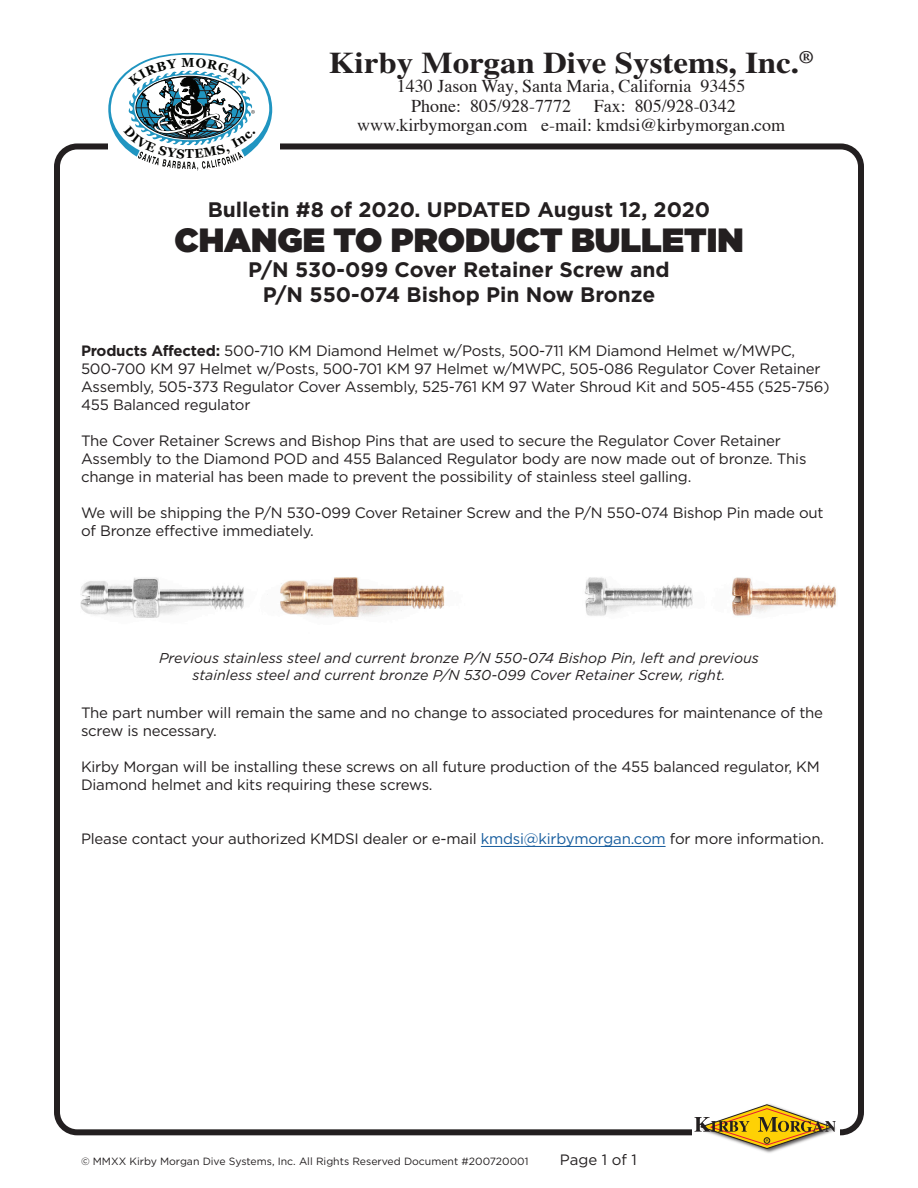
<style>
.page{position:relative;width:918px;height:1188px;background:#fff}
.page>*{position:absolute;margin:0;border:0;box-sizing:border-box;transform-origin:0 0}
.t1{font:900 33.6px "Gotham HTF";color:#231f20}
.t2{font:700 30px "Times LT Std";color:#231f20;scale:1.1 1}
.Title__Small{font:700 21px/25.2px "Gotham HTF";color:#231f20;text-align:center}
.t3{font:18px/19.5px "Times";color:#231f20}
.Body_Text{font:15px/18px "Gotham HTF";letter-spacing:-.015em;color:#231f20}
.t4{font:italic 14.25px/17.1px "Gotham HTF";color:#231f20;text-align:center}
.t5{font:10.5px "Gotham HTF";color:#231f20}
.s1{font-weight:700}
.s2{color:#175d9e}
</style>
<div class="page">
<div style="left:54px;top:143px;width:810px;height:992px;border:6px solid #231f20;border-radius:20px"></div>
<div style="left:108px;top:52px;width:172px;height:118px;background:#fff"></div>
<img style="left:757px;top:1128px;width:83px;height:25px">
<svg style="left:694px;top:1104px;width:142px;height:45px"></svg>
<hr style="left:481px;top:846px;width:185px;height:1px;background:#175d9e">
<img style="left:80px;top:577px;width:756px;height:41px">
<svg style="left:108px;top:53px;width:164px;height:117px"></svg>
<h2 class="t2" style="left:329px;top:45px;width:442px">Kirby Morgan Dive Systems, Inc.<sup>®</sup></h2>
<p class="t3" style="left:411px;top:75px;width:336px;text-indent:-14px">1430 Jason Way, Santa Maria, California 93455<br>Phone: 805/928-7772</p>
<p class="t3" style="left:357px;top:95px;width:430px;text-indent:237px">Fax: 805/928-0342 www.kirbymorgan.com e-mail: kmdsi@kirbymorgan.com</p>
<p class="Title__Small" style="left:208px;top:197px;width:504px">Bulletin #8 of 2020. UPDATED August 12, 2020</p>
<p class="t1" style="left:174px;top:220px;width:571px">CHANGE TO PRODUCT BULLETIN</p>
<p class="Title__Small" style="left:248px;top:256px;width:423px">P/N 530-099 Cover Retainer Screw and<br>P/N 550-074 Bishop Pin Now Bronze</p>
<p class="Body_Text" style="left:81px;top:342px;width:716px"><span class="s1">Products Affected:</span> 500-710 KM Diamond Helmet w/Posts, 500-711 KM Diamond Helmet w/MWPC,</p>
<p class="Body_Text" style="left:81px;top:360px;width:750px">500-700 KM 97 Helmet w/Posts, 500-701 KM 97 Helmet w/MWPC, 505-086 Regulator Cover Retainer<br>Assembly, 505-373 Regulator Cover Assembly, 525-761 KM 97 Water Shroud Kit and 505-455 (525-756)<br>455 Balanced regulator</p>
<p class="Body_Text" style="left:81px;top:432px;width:727px">The Cover Retainer Screws and Bishop Pins that are used to secure the Regulator Cover Retainer<br>Assembly to the Diamond POD and 455 Balanced Regulator body are now made out of bronze. This change in material has been made to prevent the possibility of stainless steel galling.</p>
<p class="Body_Text" style="left:81px;top:504px;width:744px">We will be shipping the P/N 530-099 Cover Retainer Screw and the P/N 550-074 Bishop Pin made out of Bronze effective immediately.</p>
<p class="t4" style="left:159px;top:650px;width:601px">Previous stainless steel and current bronze P/N 550-074 Bishop Pin, left and previous stainless steel and current bronze P/N 530-099 Cover Retainer Screw, right.</p>
<p class="Body_Text" style="left:81px;top:704px;width:744px">The part number will remain the same and no change to associated procedures for maintenance of the screw is necessary.</p>
<p class="Body_Text" style="left:81px;top:758px;width:740px">Kirby Morgan will be installing these screws on all future production of the 455 balanced regulator, KM<br>Diamond helmet and kits requiring these screws.</p>
<p class="Body_Text" style="left:81px;top:830px;width:745px">Please contact your authorized KMDSI dealer or e-mail <span class="s2">kmdsi@kirbymorgan.com</span> for more information.</p>
<p class="t5" style="left:81px;top:1156px;width:449px">© MMXX Kirby Morgan Dive Systems, Inc. All Rights Reserved Document #200720001</p>
<p class="Body_Text" style="left:560px;top:1151px;width:78px">Page 1 of 1</p>
</div>
